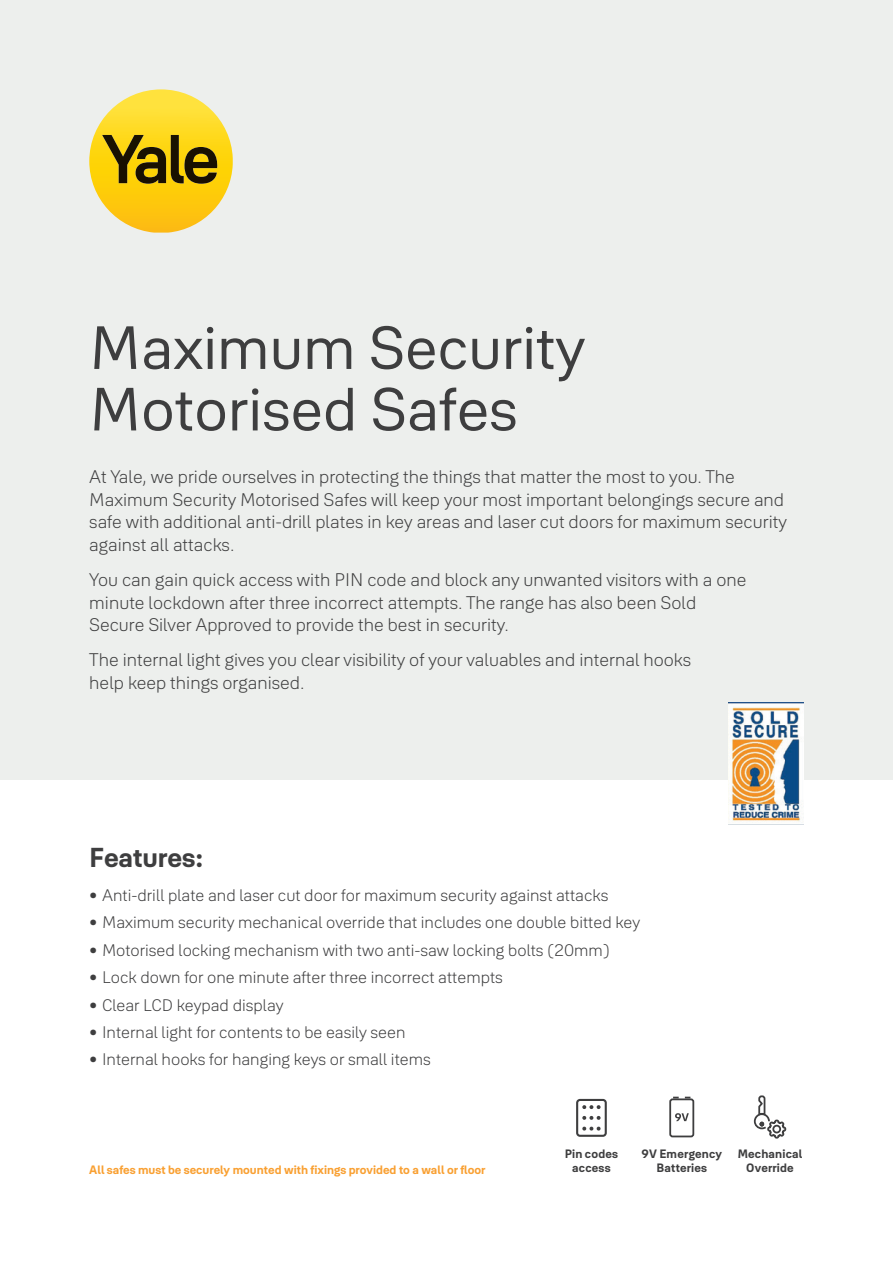
<style>
.page{position:relative;width:893px;height:1263px;background:#fff}
.page>*{position:absolute;margin:0;border:0;box-sizing:border-box;transform-origin:0 0}
.t1{font:60px/61.5px "Yale Solis";color:#3e3e3f}
.t2{font:700 27px "Yale Solis";letter-spacing:-.005em;color:#3e3e3f}
.t3{font:300 18px/22.5px "Yale Solis";color:#3e3e3f}
.t4{font:300 16.5px "Yale Solis";color:#3e3e3f}
.t5{font:700 12px "Yale Solis";color:#f9a032}
.t6{font:700 12px/14.4px "Yale Solis";letter-spacing:.015em;color:#3e3e3f;text-align:center}
</style>
<div class="page">
<div style="left:0;top:0;width:893px;height:780px;background:#edefed"></div>
<svg style="left:576px;top:1098px;width:31px;height:39px"></svg>
<div style="left:669px;top:1098px;width:25px;height:39px;border:2px solid #3e3e3f;border-radius:2px"></div>
<svg style="left:675px;top:1113px;width:14px;height:8px"></svg>
<img style="left:729px;top:703px;width:75px;height:122px">
<svg style="left:753px;top:1095px;width:34px;height:44px"></svg>
<svg style="left:89px;top:89px;width:144px;height:144px"></svg>
<h1 class="t1" style="left:89px;top:316px;width:497px">Maximum Security<br>Motorised Safes</h1>
<p class="t3" style="left:89px;top:465px;width:699px">At Yale, we pride ourselves in protecting the things that matter the most to you. The Maximum Security Motorised Safes will keep your most important belongings secure and safe with additional anti-drill plates in key areas and laser cut doors for maximum security against all attacks.</p>
<p class="t3" style="left:89px;top:568px;width:659px">You can gain quick access with PIN code and block any unwanted visitors with a one minute lockdown after three incorrect attempts. The range has also been Sold<br>Secure Silver Approved to provide the best in security.</p>
<p class="t3" style="left:89px;top:649px;width:603px">The internal light gives you clear visibility of your valuables and internal hooks help keep things organised.</p>
<h2 class="t2" style="left:89px;top:841px;width:116px">Features:</h2>
<p class="t4" style="left:89px;top:886px;width:521px">• Anti-drill plate and laser cut door for maximum security against attacks</p>
<p class="t4" style="left:89px;top:913px;width:552px">• Maximum security mechanical override that includes one double bitted key</p>
<p class="t4" style="left:89px;top:940px;width:522px">• Motorised locking mechanism with two anti-saw locking bolts (20mm)</p>
<p class="t4" style="left:89px;top:968px;width:415px">• Lock down for one minute after three incorrect attempts</p>
<p class="t4" style="left:89px;top:995px;width:196px">• Clear LCD keypad display</p>
<p class="t4" style="left:89px;top:1022px;width:318px">• Internal light for contents to be easily seen</p>
<p class="t4" style="left:89px;top:1050px;width:343px">• Internal hooks for hanging keys or small items</p>
<p class="t6" style="left:565px;top:1146px;width:55px">Pin codes access</p>
<p class="t6" style="left:738px;top:1146px;width:66px">Mechanical<br>Override</p>
<p class="t6" style="left:642px;top:1146px;width:82px">9V Emergency</p>
<p class="t5" style="left:89px;top:1162px;width:398px">All safes must be securely mounted with fixings provided to a wall or floor</p>
<p class="t6" style="left:656px;top:1160px;width:52px">Batteries</p>
</div>
